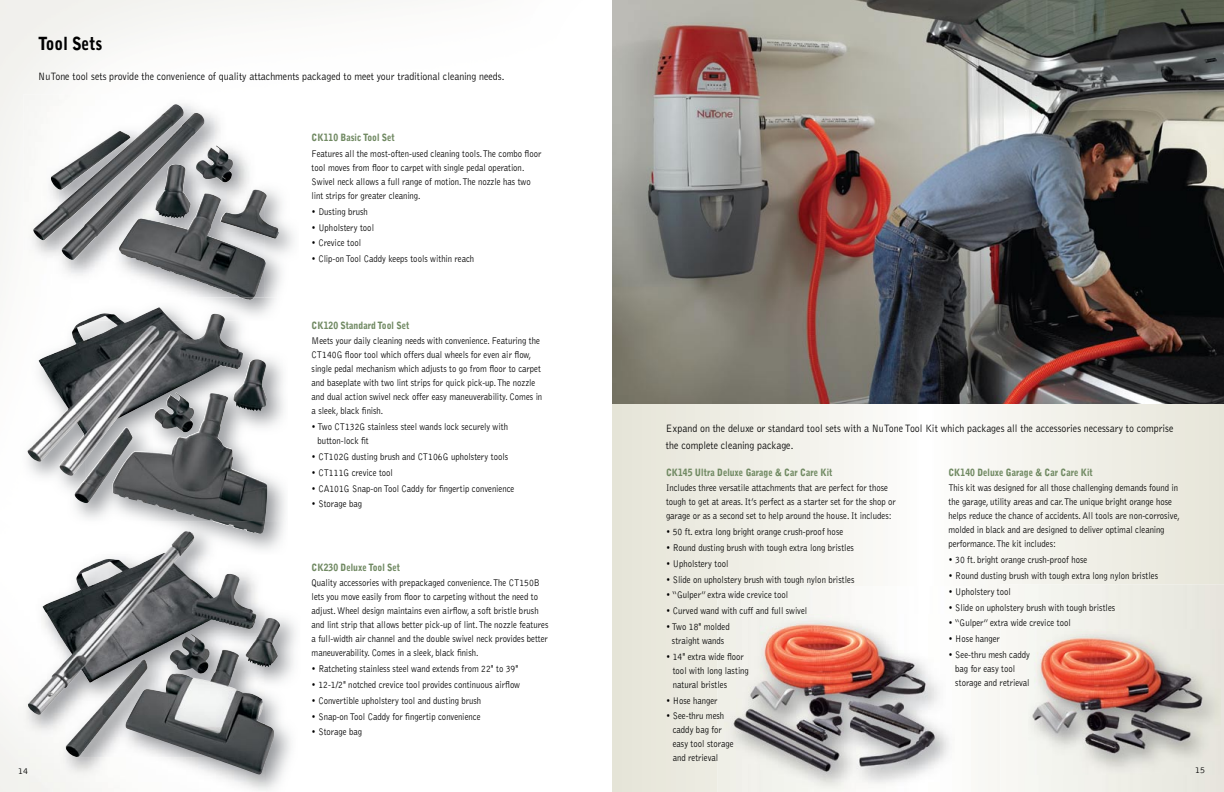
<style>
.page{position:relative;width:1224px;height:792px;background:#fff}
.page>*{position:absolute;margin:0;border:0;box-sizing:border-box;transform-origin:0 0}
.t1{font:900 18px "Bell Gothic";color:#000;scale:.87 1}
.t2{font:300 11px/17px "Bell Gothic";color:#000;scale:.9 1}
.t3{font:300 10px/14px "Bell Gothic";color:#000;scale:.87 1}
.t4{font:900 10px "Bell Gothic";color:#708962;scale:.87 1}
.t5{font:300 9px "Bell Gothic";color:#000}
</style>
<div class="page">
<img style="left:0;top:0;width:373px;height:792px">
<svg style="left:612px;top:403px;width:612px;height:389px"></svg>
<img style="left:23px;top:94px;width:218px;height:204px">
<img style="left:264px;top:94px;width:35px;height:226px">
<img style="left:33px;top:104px;width:186px;height:156px">
<img style="left:18px;top:298px;width:67px;height:223px">
<img style="left:159px;top:320px;width:129px;height:10px">
<img style="left:159px;top:330px;width:129px;height:129px">
<img style="left:85px;top:476px;width:68px;height:45px">
<img style="left:231px;top:458px;width:57px;height:33px">
<img style="left:153px;top:504px;width:60px;height:17px">
<img style="left:265px;top:490px;width:23px;height:31px">
<img style="left:18px;top:521px;width:247px;height:33px">
<img style="left:23px;top:298px;width:265px;height:22px">
<svg style="left:241px;top:298px;width:13px;height:2px"></svg>
<img style="left:28px;top:307px;width:131px;height:169px">
<img style="left:18px;top:554px;width:247px;height:238px">
<img style="left:265px;top:521px;width:35px;height:271px">
<img style="left:213px;top:521px;width:52px;height:13px">
<img style="left:26px;top:531px;width:231px;height:186px">
<img style="left:718px;top:586px;width:253px;height:206px">
<img style="left:724px;top:615px;width:230px;height:176px">
<img style="left:1000px;top:584px;width:224px;height:208px">
<img style="left:1023px;top:629px;width:198px;height:145px">
<img style="left:612px;top:0;width:612px;height:403px">
<h1 class="t1" style="left:38px;top:33px;width:75px">Tool Sets</h1>
<p class="t2" style="left:38px;top:68px;width:520px">NuTone tool sets provide the convenience of quality attachments packaged to meet your traditional cleaning needs.</p>
<p class="t4" style="left:312px;top:132px;width:97px">CK110 Basic Tool Set</p>
<p class="t3" style="left:312px;top:147px;width:266px">Features all the most-often-used cleaning tools. The combo floor tool moves from floor to carpet with single pedal operation.<br>Swivel neck allows a full range of motion. The nozzle has two lint strips for greater cleaning.</p>
<p class="t3" style="left:312px;top:205px;width:66px">• Dusting brush</p>
<p class="t3" style="left:312px;top:221px;width:73px">• Upholstery tool</p>
<p class="t3" style="left:312px;top:236px;width:58px">• Crevice tool</p>
<p class="t3" style="left:312px;top:252px;width:188px">• Clip-on Tool Caddy keeps tools within reach</p>
<p class="t4" style="left:312px;top:319px;width:114px">CK120 Standard Tool Set</p>
<p class="t3" style="left:312px;top:334px;width:267px">Meets your daily cleaning needs with convenience. Featuring the CT140G floor tool which offers dual wheels for even air flow, single pedal mechanism which adjusts to go from floor to carpet and baseplate with two lint strips for quick pick-up. The nozzle and dual action swivel neck offer easy maneuverability. Comes in a sleek, black finish.</p>
<p class="t3" style="left:317px;top:420px;width:221px;text-indent:-6px">• Two CT132G stainless steel wands lock securely with button-lock fit</p>
<p class="t3" style="left:312px;top:450px;width:227px">• CT102G dusting brush and CT106G upholstery tools</p>
<p class="t3" style="left:312px;top:466px;width:95px">• CT111G crevice tool</p>
<p class="t3" style="left:312px;top:481px;width:235px">• CA101G Snap-on Tool Caddy for fingertip convenience</p>
<p class="t3" style="left:312px;top:497px;width:60px">• Storage bag</p>
<p class="t4" style="left:312px;top:561px;width:103px">CK230 Deluxe Tool Set</p>
<p class="t3" style="left:312px;top:576px;width:274px">Quality accessories with prepackaged convenience. The CT150B lets you move easily from floor to carpeting without the need to adjust. Wheel design maintains even airflow, a soft bristle brush and lint strip that allows better pick-up of lint. The nozzle features a full-width air channel and the double swivel neck provides better maneuverability. Comes in a sleek, black finish.</p>
<p class="t3" style="left:312px;top:662px;width:239px">• Ratcheting stainless steel wand extends from 22" to 39"</p>
<p class="t3" style="left:312px;top:678px;width:241px">• 12-1/2" notched crevice tool provides continuous airflow</p>
<p class="t3" style="left:312px;top:694px;width:197px">• Convertible upholstery tool and dusting brush</p>
<p class="t3" style="left:312px;top:710px;width:196px">• Snap-on Tool Caddy for fingertip convenience</p>
<p class="t3" style="left:312px;top:725px;width:60px">• Storage bag</p>
<p class="t2" style="left:666px;top:420px;width:566px">Expand on the deluxe or standard tool sets with a NuTone Tool Kit which packages all the accessories necessary to comprise the complete cleaning package.</p>
<p class="t4" style="left:666px;top:466px;width:193px">CK145 Ultra Deluxe Garage &amp; Car Care Kit</p>
<p class="t3" style="left:666px;top:481px;width:266px">Includes three versatile attachments that are perfect for those tough to get at areas. It’s perfect as a starter set for the shop or garage or as a second set to help around the house. It includes:</p>
<p class="t3" style="left:666px;top:525px;width:205px">• 50 ft. extra long bright orange crush-proof hose</p>
<p class="t3" style="left:666px;top:541px;width:217px">• Round dusting brush with tough extra long bristles</p>
<p class="t3" style="left:666px;top:557px;width:73px">• Upholstery tool</p>
<p class="t3" style="left:666px;top:572px;width:218px">• Slide on upholstery brush with tough nylon bristles</p>
<p class="t3" style="left:666px;top:588px;width:142px">• “Gulper” extra wide crevice tool</p>
<p class="t3" style="left:666px;top:604px;width:164px">• Curved wand with cuff and full swivel</p>
<p class="t3" style="left:666px;top:620px;width:75px;text-align:center">• Two 18" molded straight wands</p>
<p class="t3" style="left:673px;top:650px;width:89px;text-indent:-7px">• 14" extra wide floor tool with long lasting natural bristles</p>
<p class="t3" style="left:666px;top:693px;width:61px">• Hose hanger</p>
<p class="t3" style="left:673px;top:709px;width:71px;text-indent:-7px">• See-thru mesh caddy bag for easy tool storage and retrieval</p>
<p class="t4" style="left:948px;top:466px;width:167px">CK140 Deluxe Garage &amp; Car Care Kit</p>
<p class="t3" style="left:948px;top:481px;width:267px">This kit was designed for all those challenging demands found in the garage, utility areas and car. The unique bright orange hose helps reduce the chance of accidents. All tools are non-corrosive, molded in black and are designed to deliver optimal cleaning performance. The kit includes:</p>
<p class="t3" style="left:948px;top:553px;width:161px">• 30 ft. bright orange crush-proof hose</p>
<p class="t3" style="left:948px;top:569px;width:242px">• Round dusting brush with tough extra long nylon bristles</p>
<p class="t3" style="left:948px;top:585px;width:73px">• Upholstery tool</p>
<p class="t3" style="left:948px;top:600px;width:193px">• Slide on upholstery brush with tough bristles</p>
<p class="t3" style="left:948px;top:616px;width:142px">• “Gulper” extra wide crevice tool</p>
<p class="t3" style="left:948px;top:632px;width:61px">• Hose hanger</p>
<p class="t3" style="left:955px;top:648px;width:88px;text-indent:-7px">• See-thru mesh caddy bag for easy tool storage and retrieval</p>
<p class="t5" style="left:18px;top:766px;width:12px">14</p>
<p class="t5" style="left:1195px;top:765px;width:12px">15</p>
</div>
